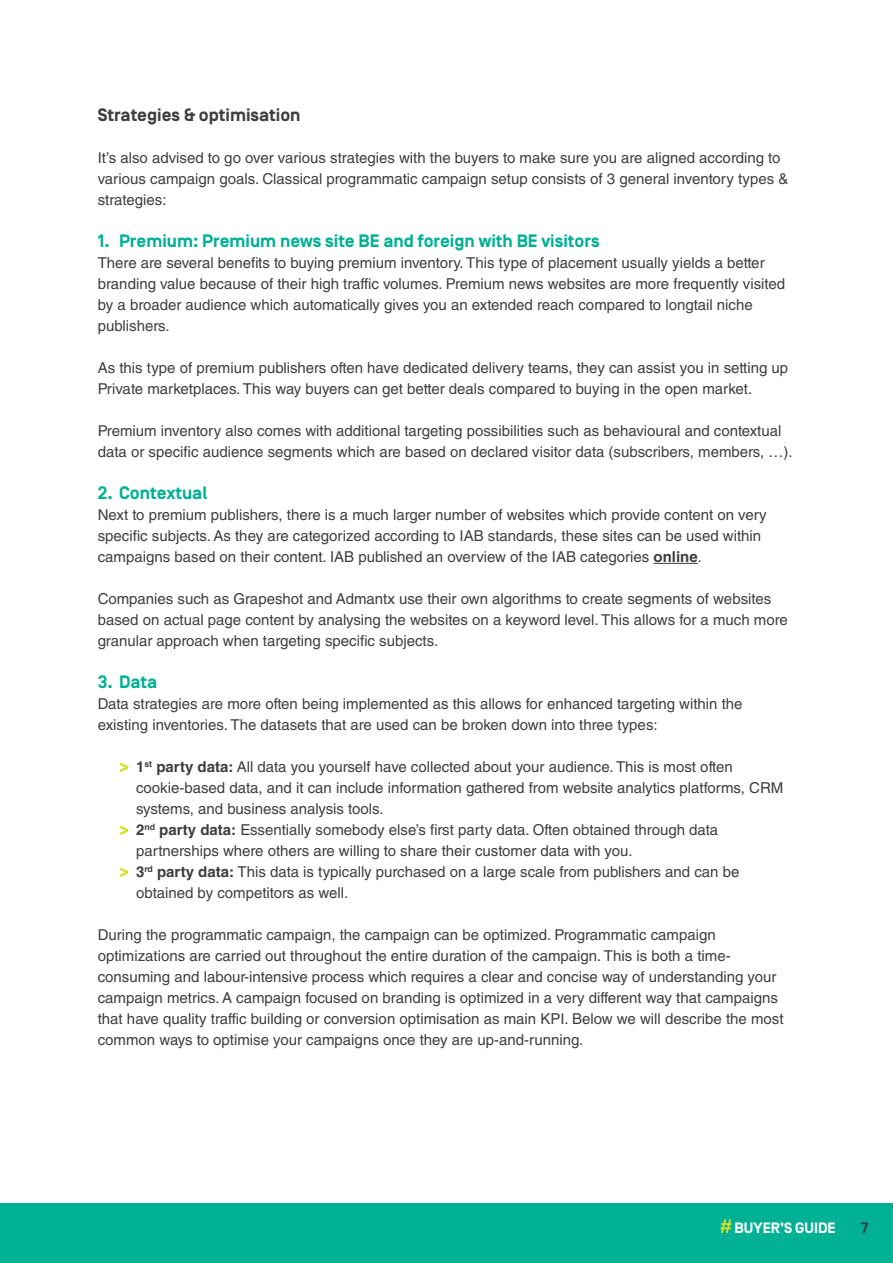
<style>
.page{position:relative;width:893px;height:1263px;background:#fff}
.page>*{position:absolute;margin:0;border:0;box-sizing:border-box;transform-origin:0 0}
.TITEL_GROEN{font:700 18px "Simplon Norm";color:#00b195}
.TITEL_ZWART{font:700 18px "Simplon Norm";color:#3e3e3f}
.Body{font:15px/21px "Helvetica LT Std";color:#3e3e3f}
.t1{font:700 15px "Simplon Norm";color:#fff}
.t2{font:700 15px "Simplon Norm";color:#3e3e3f}
.s1{font-weight:700}
.s2{font-family:"Simplon Norm";font-weight:700;font-size:18px;color:#d6df21}
</style>
<div class="page">
<div style="left:0;top:1203px;width:893px;height:60px;background:#00b195"></div>
<svg style="left:720px;top:1219px;width:11px;height:14px"></svg>
<hr style="left:654px;top:563px;width:44px;height:1px;background:#3e3e3f">
<p class="TITEL_ZWART" style="left:98px;top:105px;width:204px">Strategies &amp; optimisation</p>
<p class="Body" style="left:98px;top:147px;width:692px">It’s also advised to go over various strategies with the buyers to make sure you are aligned according to various campaign goals. Classical programmatic campaign setup consists of 3 general inventory types &amp; strategies:</p>
<p class="TITEL_GROEN" style="left:98px;top:231px;width:503px">1. Premium: Premium news site BE and foreign with BE visitors</p>
<p class="Body" style="left:98px;top:252px;width:689px">There are several benefits to buying premium inventory. This type of placement usually yields a better branding value because of their high traffic volumes. Premium news websites are more frequently visited by a broader audience which automatically gives you an extended reach compared to longtail niche publishers.</p>
<p class="Body" style="left:98px;top:357px;width:692px">As this type of premium publishers often have dedicated delivery teams, they can assist you in setting up<br>Private marketplaces. This way buyers can get better deals compared to buying in the open market.</p>
<p class="Body" style="left:98px;top:420px;width:696px">Premium inventory also comes with additional targeting possibilities such as behavioural and contextual data or specific audience segments which are based on declared visitor data (subscribers, members, …).</p>
<p class="TITEL_GROEN" style="left:98px;top:483px;width:111px">2. Contextual</p>
<p class="Body" style="left:98px;top:504px;width:670px">Next to premium publishers, there is a much larger number of websites which provide content on very specific subjects. As they are categorized according to IAB standards, these sites can be used within campaigns based on their content. IAB published an overview of the IAB categories <span class="s1">online</span>.</p>
<p class="Body" style="left:98px;top:588px;width:691px">Companies such as Grapeshot and Admantx use their own algorithms to create segments of websites based on actual page content by analysing the websites on a keyword level. This allows for a much more granular approach when targeting specific subjects.</p>
<p class="TITEL_GROEN" style="left:98px;top:672px;width:61px">3. Data</p>
<p class="Body" style="left:98px;top:693px;width:646px">Data strategies are more often being implemented as this allows for enhanced targeting within the existing inventories. The datasets that are used can be broken down into three types:</p>
<p class="Body" style="left:136px;top:756px;width:649px;text-indent:-17px"><span class="s2">&gt;</span> <span class="s1">1</span><sup>st</sup> <span class="s1">party data:</span> All data you yourself have collected about your audience. This is most often cookie-based data, and it can include information gathered from website analytics platforms, CRM systems, and business analysis tools.</p>
<p class="Body" style="left:136px;top:819px;width:584px;text-indent:-17px"><span class="s2">&gt;</span> <span class="s1">2</span><sup>nd</sup> <span class="s1">party data:</span> Essentially somebody else’s first party data. Often obtained through data partnerships where others are willing to share their customer data with you.</p>
<p class="Body" style="left:136px;top:861px;width:605px;text-indent:-17px"><span class="s2">&gt;</span> <span class="s1">3</span><sup>rd</sup> <span class="s1">party data:</span> This data is typically purchased on a large scale from publishers and can be obtained by competitors as well.</p>
<p class="Body" style="left:98px;top:924px;width:687px">During the programmatic campaign, the campaign can be optimized. Programmatic campaign optimizations are carried out throughout the entire duration of the campaign. This is both a time&shy;consuming and labour-intensive process which requires a clear and concise way of understanding your campaign metrics. A campaign focused on branding is optimized in a very different way that campaigns that have quality traffic building or conversion optimisation as main KPI. Below we will describe the most common ways to optimise your campaigns once they are up-and-running.</p>
<p class="t1" style="left:735px;top:1220px;width:103px">BUYER’S GUIDE</p>
<p class="t2" style="left:861px;top:1220px;width:8px">7</p>
</div>
